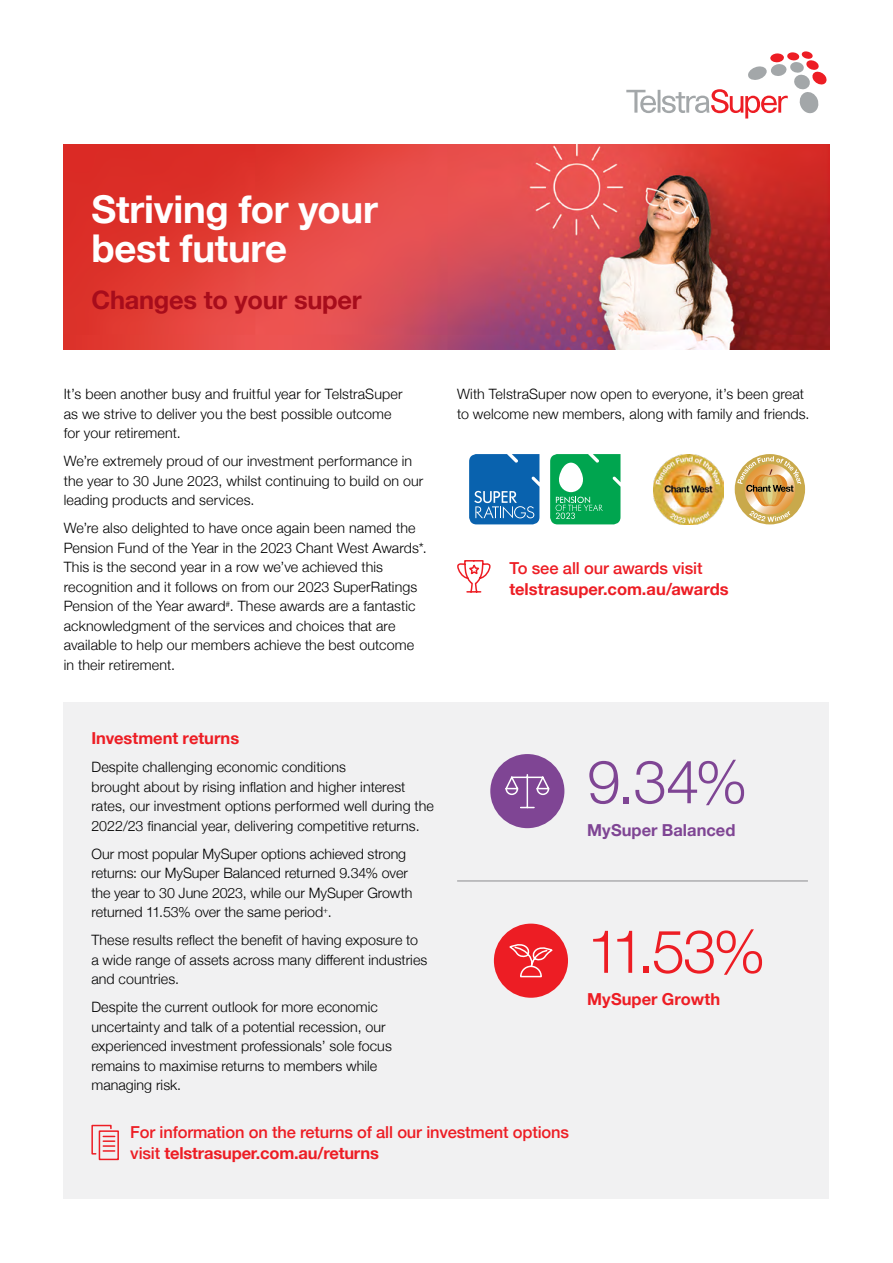
<style>
.page{position:relative;width:893px;height:1263px;background:#fff}
.page>*{position:absolute;margin:0;border:0;box-sizing:border-box;transform-origin:0 0}
.t1{font:300 60px "Helvetica Neue";color:#ed1d24}
.t2{font:300 60px "Helvetica Neue";color:#7f4594}
.t3{font:700 38.25px/38.2px "Helvetica Neue";letter-spacing:-.005em;color:#fff}
.t4{font:700 25.35px "Helvetica Neue";letter-spacing:-.01em;color:#a70c1b}
.t5{font:500 16.5px/21px "Helvetica Neue";letter-spacing:-.01em;color:#ed1d24}
.t6{font:700 16.5px "Helvetica Neue";color:#ed1d24}
.t7{font:700 16.5px "Helvetica Neue";color:#7f4594}
.t8{font:300 14.25px/19.5px "Helvetica Neue";letter-spacing:.005em;color:#000}
.s1{font-weight:700}
</style>
<div class="page">
<img style="left:64px;top:145px;width:765px;height:205px">
<svg style="left:626px;top:51px;width:200px;height:68px"></svg>
<div style="left:64px;top:703px;width:765px;height:496px;background:#f1f1f2"></div>
<svg style="left:457px;top:560px;width:34px;height:33px"></svg>
<div style="left:99px;top:1130px;width:20px;height:30px;border:2px solid #ed1d24"></div>
<svg style="left:91px;top:1124px;width:24px;height:31px"></svg>
<div style="left:735px;top:454px;width:70px;height:70px;background:#c9a94b;border-radius:50%"></div>
<svg style="left:737px;top:456px;width:64px;height:66px"></svg>
<svg style="left:469px;top:454px;width:70px;height:70px;background:#2171b5"></svg>
<svg style="left:550px;top:454px;width:70px;height:70px;background:#2bb46c"></svg>
<img style="left:653px;top:454px;width:71px;height:70px">
<div style="left:490px;top:754px;width:74px;height:74px;background:#7f4594;border-radius:50%"></div>
<svg style="left:505px;top:774px;width:45px;height:35px"></svg>
<div style="left:494px;top:924px;width:74px;height:74px;background:#ed1d24;border-radius:50%"></div>
<svg style="left:509px;top:944px;width:44px;height:34px"></svg>
<hr style="left:457px;top:881px;width:351px;height:1px;background:#8b8c8f">
<h2 class="t3" style="left:91px;top:191px;width:288px">Striving for your best future</h2>
<h3 class="t4" style="left:91px;top:280px;width:272px">Changes to your super</h3>
<p class="t8" style="left:64px;top:383px;width:340px">It’s been another busy and fruitful year for TelstraSuper as we strive to deliver you the best possible outcome for your retirement.</p>
<p class="t8" style="left:64px;top:450px;width:361px">We’re extremely proud of our investment performance in the year to 30 June 2023, whilst continuing to build on our leading products and services.</p>
<p class="t8" style="left:64px;top:517px;width:365px">We’re also delighted to have once again been named the Pension Fund of the Year in the 2023 Chant West Awards*.<br>This is the second year in a row we’ve achieved this recognition and it follows on from our 2023 SuperRatings Pension of the Year award<sup>#</sup>. These awards are a fantastic acknowledgment of the services and choices that are available to help our members achieve the best outcome in their retirement.</p>
<p class="t8" style="left:457px;top:383px;width:354px">With TelstraSuper now open to everyone, it’s been great to welcome new members, along with family and friends.</p>
<p class="t5" style="left:509px;top:556px;width:195px">To see all our awards visit</p>
<p class="t6" style="left:509px;top:576px;width:221px">telstrasuper.com.au/awards</p>
<p class="t6" style="left:91px;top:725px;width:149px">Investment returns</p>
<p class="t8" style="left:91px;top:756px;width:344px">Despite challenging economic conditions<br>brought about by rising inflation and higher interest rates, our investment options performed well during the 2022/23 financial year, delivering competitive returns.</p>
<p class="t8" style="left:91px;top:843px;width:323px">Our most popular MySuper options achieved strong returns: our MySuper Balanced returned 9.34% over the year to 30 June 2023, while our MySuper Growth returned 11.53% over the same period<sup>+</sup>.</p>
<p class="t8" style="left:91px;top:929px;width:337px">These results reflect the benefit of having exposure to a wide range of assets across many different industries and countries.</p>
<p class="t8" style="left:91px;top:996px;width:302px">Despite the current outlook for more economic uncertainty and talk of a potential recession, our experienced investment professionals’ sole focus remains to maximise returns to members while managing risk.</p>
<h1 class="t2" style="left:587px;top:733px;width:162px">9.34%</h1>
<p class="t7" style="left:587px;top:817px;width:150px">MySuper Balanced</p>
<h1 class="t1" style="left:587px;top:903px;width:180px">11.53%</h1>
<p class="t6" style="left:587px;top:986px;width:134px">MySuper Growth</p>
<p class="t5" style="left:130px;top:1120px;width:440px">For information on the returns of all our investment options visit <span class="s1">telstrasuper.com.au/returns</span></p>
</div>
